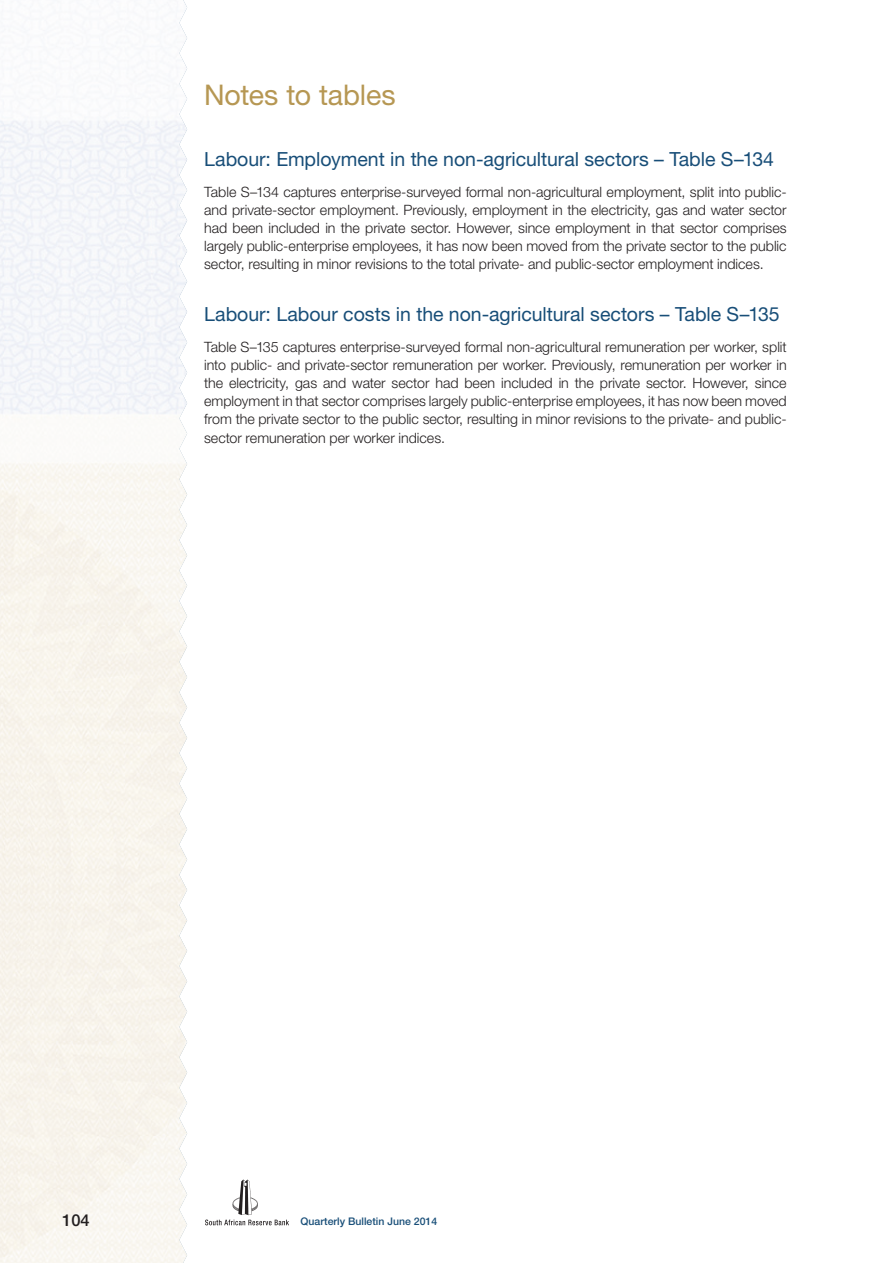
<style>
.page{position:relative;width:893px;height:1263px;background:#fff}
.page>*{position:absolute;margin:0;border:0;box-sizing:border-box;transform-origin:0 0}
.Main_Heading{font:28.5px "Helvetica Neue LT Pro";letter-spacing:-.005em;color:#b69753}
.Heading_level_3{font:19.5px "Helvetica Neue LT Pro";letter-spacing:-.005em;color:#184e78}
.t1{font:500 16.5px "Helvetica Neue LT Pro";color:#231f20}
._1__Body{font:300 14.25px/18.1px "Helvetica Neue LT Pro";color:#231f20;text-align:justify}
.t2{font:500 10.5px "Helvetica Neue LT Pro";color:#184e78}
</style>
<div class="page">
<img style="left:205px;top:1179px;width:84px;height:47px">
<p class="Main_Heading" style="left:204px;top:78px;width:193px">Notes to tables</p>
<p class="Heading_level_3" style="left:204px;top:147px;width:571px">Labour: Employment in the non-agricultural sectors – Table S–134</p>
<p class="_1__Body" style="left:204px;top:183px;width:584px">Table S–134 captures enterprise-surveyed formal non-agricultural employment, split into public&shy;and private-sector employment. Previously, employment in the electricity, gas and water sector had been included in the private sector. However, since employment in that sector comprises largely public-enterprise employees, it has now been moved from the private sector to the public sector, resulting in minor revisions to the total private- and public-sector employment indices.</p>
<p class="Heading_level_3" style="left:204px;top:302px;width:577px">Labour: Labour costs in the non-agricultural sectors – Table S–135</p>
<p class="_1__Body" style="left:204px;top:337px;width:584px">Table S–135 captures enterprise-surveyed formal non-agricultural remuneration per worker, split into public- and private-sector remuneration per worker. Previously, remuneration per worker in the electricity, gas and water sector had been included in the private sector. However, since employment in that sector comprises largely public-enterprise employees, it has now been moved from the private sector to the public sector, resulting in minor revisions to the private- and public&shy;sector remuneration per worker indices.</p>
<p class="t1" style="left:62px;top:1210px;width:29px">104</p>
<p class="t2" style="left:301px;top:1214px;width:138px">Quarterly Bulletin June 2014</p>
</div>
